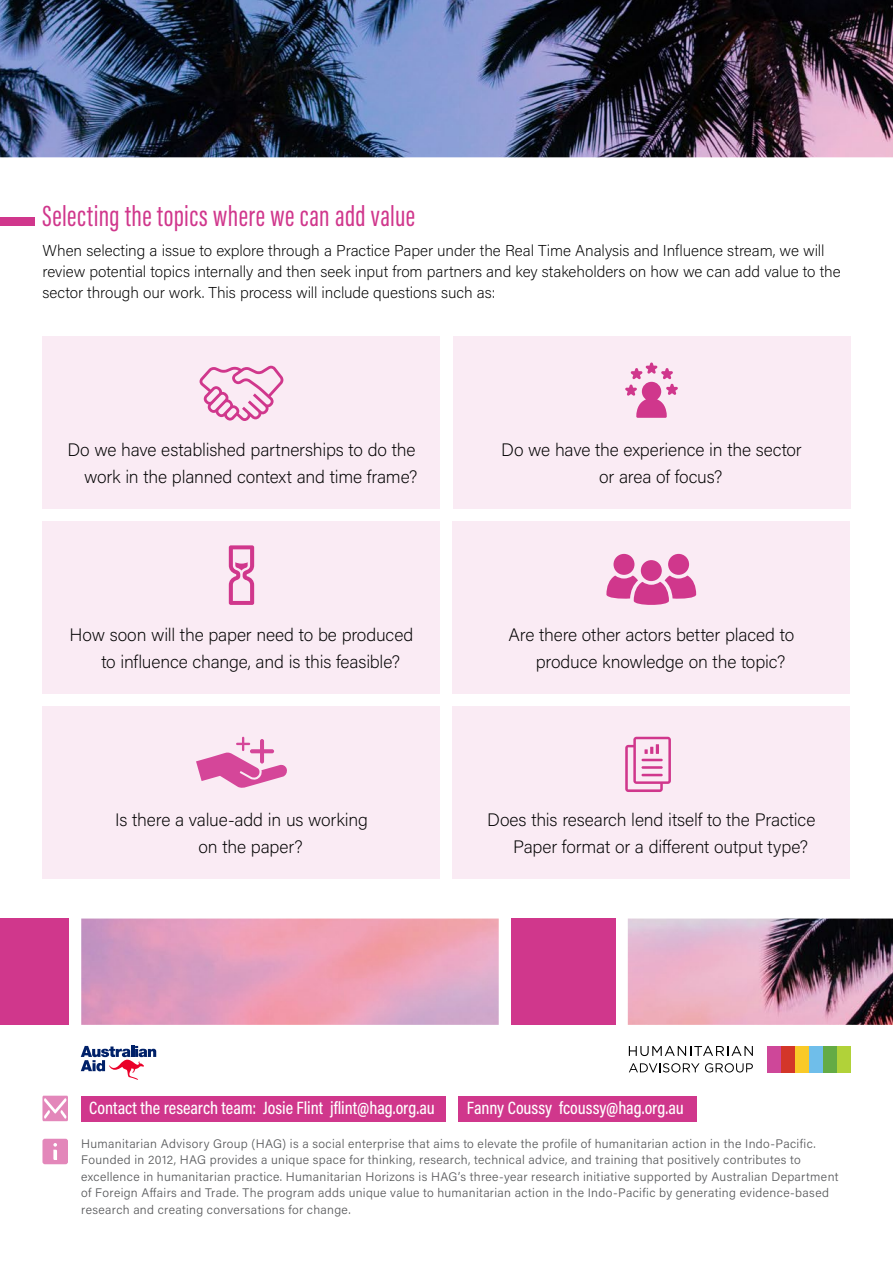
<style>
.page{position:relative;width:893px;height:1263px;background:#fff}
.page>*{position:absolute;margin:0;border:0;box-sizing:border-box;transform-origin:0 0}
.t1{font:30px "Acumin Pro Extra Cond";letter-spacing:.01em;color:#d0378c}
.t2{font:200 18px/27px "Acumin Pro";letter-spacing:-.01em;color:#000}
.t3{font:500 18px "Acumin Pro Cond";letter-spacing:-.005em;color:#fff}
.t4{font:200 15.75px/21px "Acumin Pro";letter-spacing:-.005em;color:#000}
.t5{font:300 12.3px/16.5px "Acumin Pro";letter-spacing:.025em;color:#58595b}
</style>
<div class="page">
<img style="left:0;top:0;width:893px;height:1025px">
<div style="left:511px;top:918px;width:105px;height:107px;background:#d0378c"></div>
<div style="left:0;top:918px;width:68px;height:107px;background:#d0378c"></div>
<div style="left:767px;top:1046px;width:14px;height:26px;background:#ce4799"></div>
<div style="left:781px;top:1046px;width:14px;height:26px;background:#d33629"></div>
<div style="left:795px;top:1046px;width:14px;height:26px;background:#f9ca28"></div>
<div style="left:809px;top:1046px;width:14px;height:26px;background:#6fbeea"></div>
<div style="left:823px;top:1046px;width:13px;height:26px;background:#64ab45"></div>
<div style="left:836px;top:1046px;width:14px;height:26px;background:#b1d239"></div>
<svg style="left:629px;top:1063px;width:124px;height:9px"></svg>
<svg style="left:629px;top:1046px;width:124px;height:10px"></svg>
<svg style="left:42px;top:1139px;width:26px;height:25px"></svg>
<svg style="left:81px;top:1046px;width:75px;height:34px"></svg>
<svg style="left:42px;top:1096px;width:26px;height:25px"></svg>
<div style="left:81px;top:1096px;width:365px;height:26px;background:#d0378c"></div>
<div style="left:458px;top:1096px;width:239px;height:26px;background:#d0378c"></div>
<div style="left:0;top:217px;width:34px;height:9px;background:#d0378c"></div>
<div style="left:43px;top:336px;width:397px;height:172px;background:#faebf4"></div>
<div style="left:453px;top:336px;width:397px;height:172px;background:#faebf4"></div>
<div style="left:43px;top:521px;width:397px;height:172px;background:#faebf4"></div>
<div style="left:453px;top:521px;width:397px;height:172px;background:#faebf4"></div>
<div style="left:43px;top:706px;width:397px;height:172px;background:#faebf4"></div>
<div style="left:453px;top:706px;width:397px;height:172px;background:#faebf4"></div>
<svg style="left:200px;top:366px;width:83px;height:55px"></svg>
<svg style="left:625px;top:362px;width:53px;height:56px"></svg>
<svg style="left:229px;top:545px;width:25px;height:60px"></svg>
<div style="left:613px;top:554px;width:21px;height:21px;background:#d0378c;border-radius:50%"></div>
<div style="left:668px;top:554px;width:21px;height:21px;background:#d0378c;border-radius:50%"></div>
<svg style="left:606px;top:576px;width:90px;height:29px"></svg>
<div style="left:641px;top:560px;width:21px;height:21px;background:#d0378c;border-radius:50%"></div>
<svg style="left:625px;top:737px;width:46px;height:55px"></svg>
<svg style="left:196px;top:737px;width:91px;height:51px"></svg>
<h1 class="t1" style="left:43px;top:198px;width:374px">Selecting the topics where we can add value</h1>
<p class="t4" style="left:43px;top:239px;width:800px">When selecting a issue to explore through a Practice Paper under the Real Time Analysis and Influence stream, we will review potential topics internally and then seek input from partners and key stakeholders on how we can add value to the sector through our work. This process will include questions such as:</p>
<h2 class="t2" style="left:67px;top:435px;width:351px;text-align:right">Do we have established partnerships to do the work in the planned context and time frame?</h2>
<h2 class="t2" style="left:599px;top:435px;width:204px;text-indent:-98px">Do we have the experience in the sector or area of focus?</h2>
<h2 class="t2" style="left:101px;top:620px;width:313px;text-indent:-32px">How soon will the paper need to be produced to influence change, and is this feasible?</h2>
<h2 class="t2" style="left:536px;top:620px;width:260px;text-indent:-27px">Are there other actors better placed to produce knowledge on the topic?</h2>
<h2 class="t2" style="left:199px;top:805px;width:171px;text-indent:-83px">Is there a value-add in us working on the paper?</h2>
<h2 class="t2" style="left:513px;top:805px;width:304px;text-indent:-26px">Does this research lend itself to the Practice<br>Paper format or a different output type?</h2>
<h2 class="t3" style="left:89px;top:1096px;width:347px">Contact the research team: Josie Flint jflint@hag.org.au</h2>
<h2 class="t3" style="left:467px;top:1096px;width:218px">Fanny Coussy fcoussy@hag.org.au</h2>
<p class="t5" style="left:81px;top:1135px;width:759px">Humanitarian Advisory Group (HAG) is a social enterprise that aims to elevate the profile of humanitarian action in the Indo-Pacific.<br>Founded in 2012, HAG provides a unique space for thinking, research, technical advice, and training that positively contributes to excellence in humanitarian practice. Humanitarian Horizons is HAG’s three-year research initiative supported by Australian Department of Foreign Affairs and Trade. The program adds unique value to humanitarian action in the Indo-Pacific by generating evidence-based research and creating conversations for change.</p>
</div>
